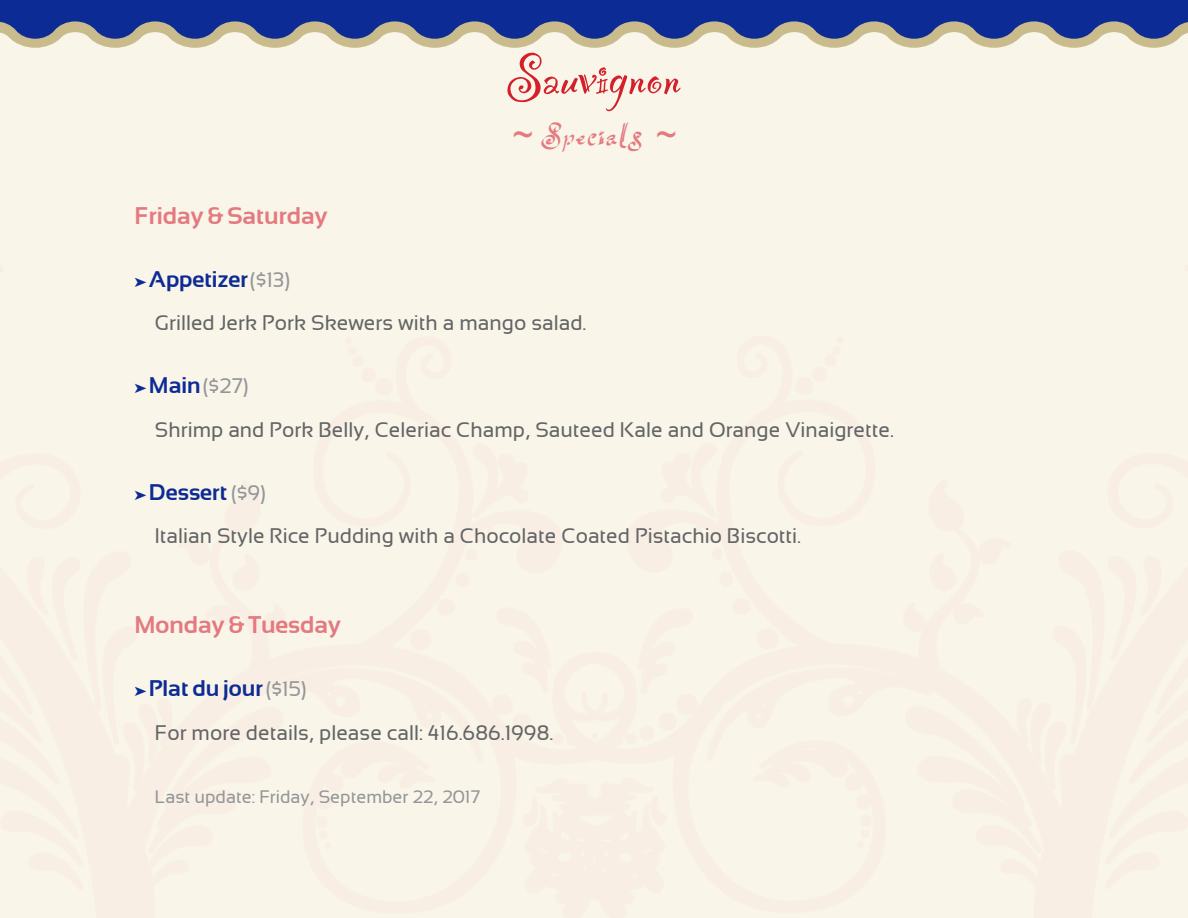
<style>
.page{position:relative;width:1188px;height:918px;background:#fff}
.page>*{position:absolute;margin:0;border:0;box-sizing:border-box;transform-origin:0 0}
.t1{font:36px "Flocked 2";color:#e47980}
.t2{font:700 24px "Sansation";color:#e47980}
.t3{font:700 22.5px "Sansation";color:#0d2b95}
.t4{font:21px/43.5px "Sansation";color:#636466}
.t5{font:18px "Sansation";color:#939598}
.s1{font-family:"Arial"}
.s2{font-weight:400;font-size:21px;color:#939598}
.s3{color:#0d2b95}
.s4{font-weight:700;font-size:22.5px;color:#0d2b95}
.s5{color:#939598}
</style>
<div class="page">
<svg style="left:507px;top:53px;width:174px;height:58px"></svg>
<svg style="left:0;top:41px;width:1188px;height:8px"></svg>
<svg style="left:0;top:0;width:1188px;height:41px"></svg>
<p class="t2" style="left:134px;top:202px;width:194px">Friday &amp; Saturday</p>
<h1 class="t1" style="left:512px;top:117px;width:166px"><span class="s1">~</span> Specials <span class="s1">~</span></h1>
<p class="t3" style="left:134px;top:266px;width:157px">➤ Appetizer<span class="s2">($13)</span></p>
<p class="t4" style="left:155px;top:301px;width:433px">Grilled Jerk Pork Skewers with a mango salad.</p>
<p class="t4" style="left:155px;top:364px;width:740px;text-indent:-21px"><span class="s3">➤</span> <span class="s4">Main</span><span class="s5">($27)<br></span>Shrimp and Pork Belly, Celeriac Champ, Sauteed Kale and Orange Vinaigrette.</p>
<p class="t3" style="left:134px;top:479px;width:133px">➤ Dessert <span class="s2">($9)</span></p>
<p class="t4" style="left:155px;top:514px;width:648px">Italian Style Rice Pudding with a Chocolate Coated Pistachio Biscotti.</p>
<p class="t2" style="left:134px;top:612px;width:208px">Monday &amp; Tuesday</p>
<p class="t3" style="left:134px;top:676px;width:174px">➤ Plat du jour<span class="s2">($15)</span></p>
<p class="t4" style="left:155px;top:711px;width:400px">For more details, please call: 416.686.1998.</p>
<p class="t5" style="left:155px;top:787px;width:327px">Last update: Friday, September 22, 2017</p>
</div>
